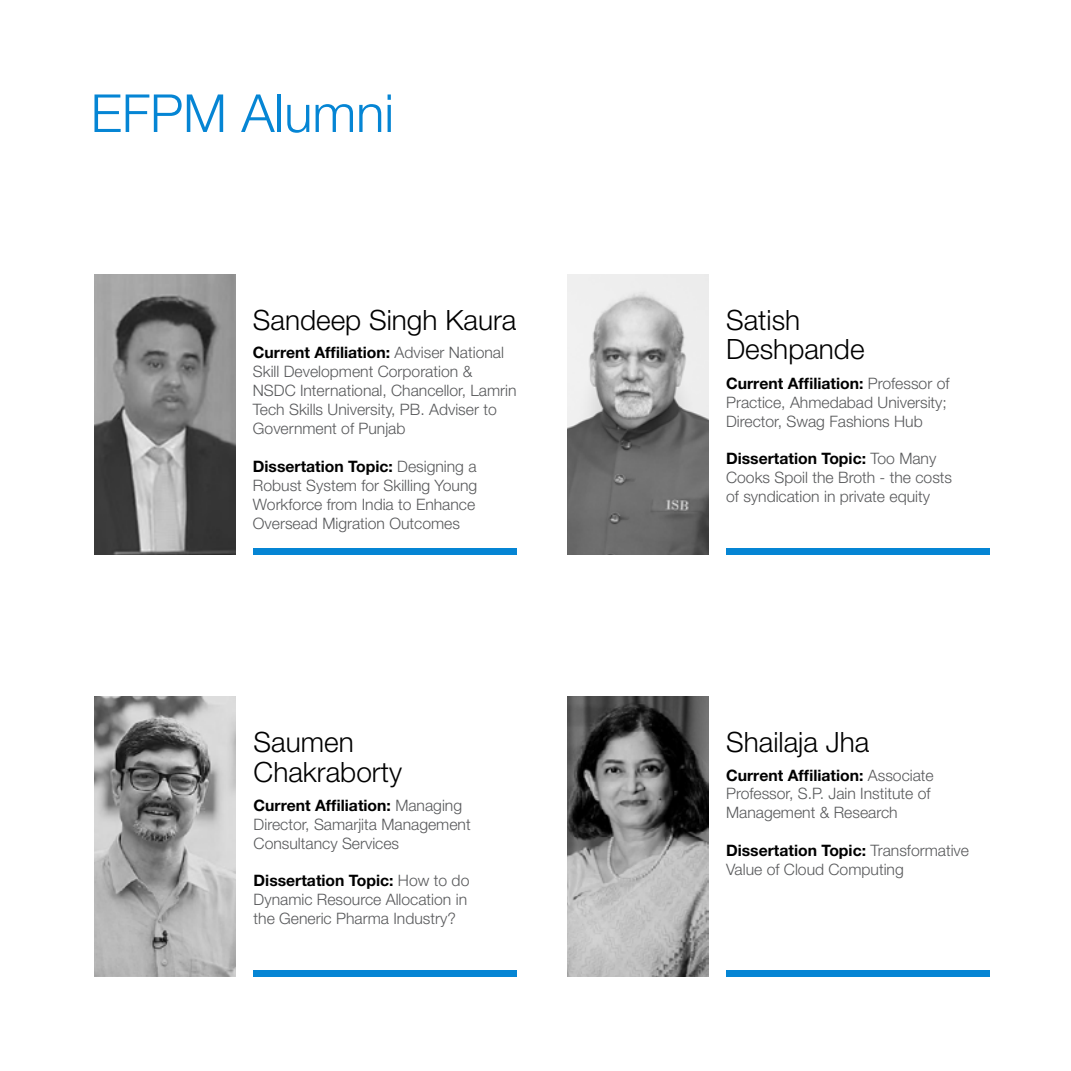
<style>
.page{position:relative;width:1071px;height:1071px;background:#fff}
.page>*{position:absolute;margin:0;border:0;box-sizing:border-box;transform-origin:0 0}
.t1{font:300 52.5px "Helvetica Neue LT Std";color:#0585d4}
.t2{font:300 28px/29.8px "Helvetica Neue LT Std";color:#000}
.t3{font:300 15.75px/18.9px "Helvetica Neue LT Std";color:#58595b}
.s1{font-weight:700;color:#000}
</style>
<div class="page">
<div style="left:254px;top:970px;width:263px;height:6px;background:#0585d4"></div>
<img style="left:94px;top:697px;width:142px;height:279px">
<div style="left:726px;top:548px;width:263px;height:6px;background:#0585d4"></div>
<img style="left:567px;top:275px;width:141px;height:279px">
<div style="left:253px;top:548px;width:263px;height:6px;background:#0585d4"></div>
<img style="left:94px;top:275px;width:142px;height:279px">
<div style="left:726px;top:970px;width:263px;height:6px;background:#0585d4"></div>
<img style="left:567px;top:697px;width:141px;height:279px">
<h1 class="t1" style="left:91px;top:81px;width:305px">EFPM Alumni</h1>
<h2 class="t2" style="left:253px;top:304px;width:265px">Sandeep Singh Kaura</h2>
<p class="t3" style="left:253px;top:343px;width:265px"><span class="s1">Current Affiliation:</span> Adviser National Skill Development Corporation &amp; NSDC International, Chancellor, Lamrin Tech Skills University, PB. Adviser to Government of Punjab</p>
<p class="t3" style="left:253px;top:456px;width:226px"><span class="s1">Dissertation Topic:</span> Designing a<br>Robust System for Skilling Young<br>Workforce from India to Enhance<br>Oversead Migration Outcomes</p>
<h2 class="t2" style="left:254px;top:726px;width:150px">Saumen<br>Chakraborty</h2>
<p class="t3" style="left:254px;top:795px;width:219px"><span class="s1">Current Affiliation:</span> Managing<br>Director, Samarjita Management<br>Consultancy Services</p>
<p class="t3" style="left:254px;top:871px;width:217px"><span class="s1">Dissertation Topic:</span> How to do<br>Dynamic Resource Allocation in the Generic Pharma Industry?</p>
<h2 class="t2" style="left:726px;top:304px;width:140px">Satish<br>Deshpande</h2>
<p class="t3" style="left:726px;top:373px;width:225px"><span class="s1">Current Affiliation:</span> Professor of<br>Practice, Ahmedabad University;<br>Director, Swag Fashions Hub</p>
<p class="t3" style="left:726px;top:449px;width:228px"><span class="s1">Dissertation Topic:</span> Too Many<br>Cooks Spoil the Broth - the costs of syndication in private equity</p>
<h2 class="t2" style="left:726px;top:726px;width:145px">Shailaja Jha</h2>
<p class="t3" style="left:726px;top:765px;width:209px"><span class="s1">Current Affiliation:</span> Associate<br>Professor, S.P. Jain Institute of<br>Management &amp; Research</p>
<p class="t3" style="left:726px;top:841px;width:244px"><span class="s1">Dissertation Topic:</span> Transformative<br>Value of Cloud Computing</p>
</div>
